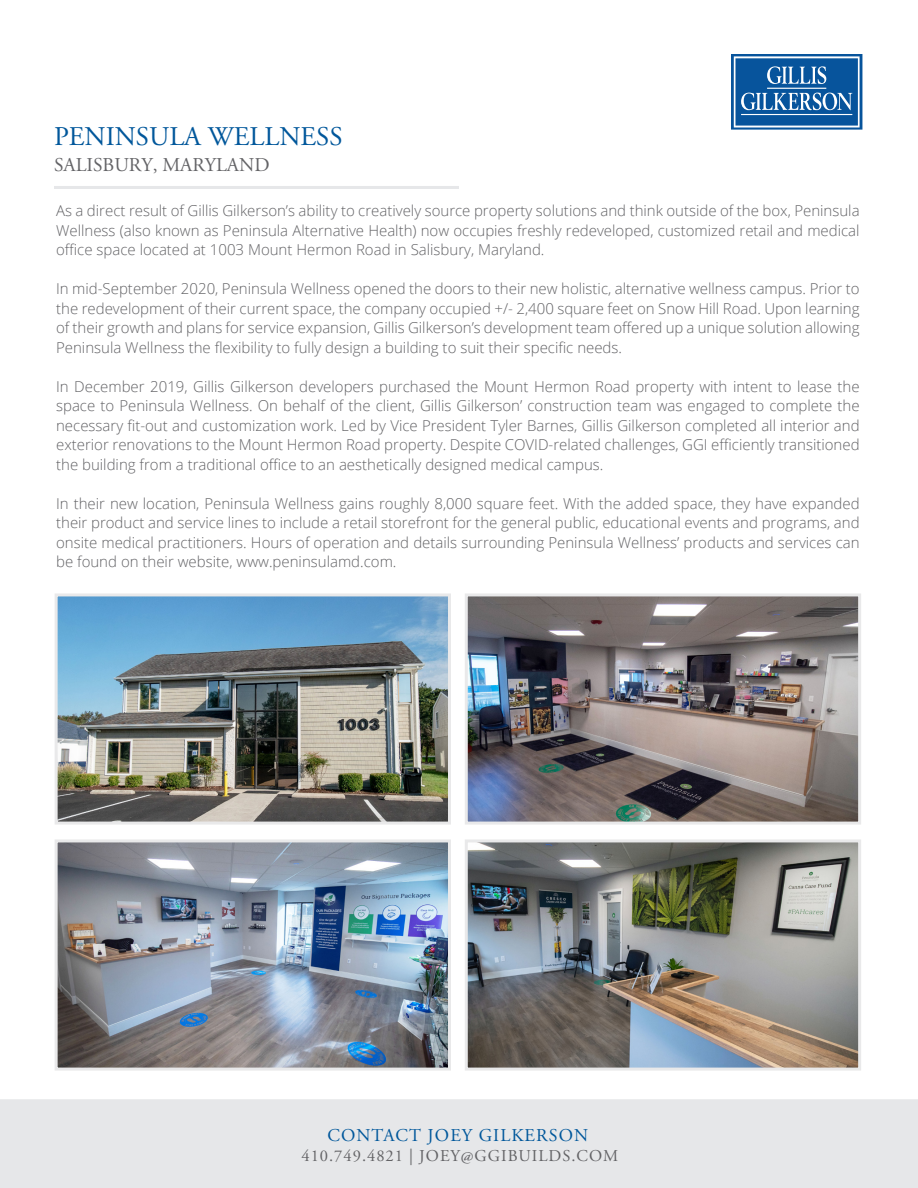
<style>
.page{position:relative;width:918px;height:1188px;background:#fff}
.page>*{position:absolute;margin:0;border:0;box-sizing:border-box;transform-origin:0 0}
.Body_Text_1{font:27px "Adobe Garamond Pro";color:#00579b}
.Body_Text_1-2{font:19.5px "Adobe Garamond Pro";color:#636366}
.t1{font:18px "Adobe Garamond Pro";letter-spacing:.06em;color:#00579b}
.t2{font:16.5px "Adobe Garamond Pro";letter-spacing:.06em;color:#636366}
.t3{font:300 15px/19.5px "Open Sans";color:#636366;text-align:justify}
</style>
<div class="page">
<hr style="left:54px;top:186px;width:405px;height:3px;background:#e6e7e9">
<div style="left:0;top:1099px;width:918px;height:89px;background:#e6e7e9"></div>
<svg style="left:731px;top:54px;width:131px;height:76px;background:#3775af"></svg>
<img style="left:59px;top:843px;width:388px;height:224px">
<div style="left:55px;top:839px;width:396px;height:232px;border:3px solid #e9e9ea"></div>
<img style="left:59px;top:597px;width:388px;height:224px">
<div style="left:55px;top:593px;width:396px;height:232px;border:3px solid #e9e9ea"></div>
<img style="left:469px;top:843px;width:388px;height:224px">
<div style="left:465px;top:839px;width:396px;height:232px;border:3px solid #e9e9ea"></div>
<img style="left:469px;top:597px;width:388px;height:224px">
<div style="left:465px;top:593px;width:396px;height:232px;border:3px solid #e9e9ea"></div>
<p class="Body_Text_1" style="left:54px;top:120px;width:290px">PENINSULA WELLNESS</p>
<p class="Body_Text_1-2" style="left:54px;top:153px;width:217px">SALISBURY, MARYLAND</p>
<p class="t3" style="left:56px;top:201px;width:805px">As a direct result of Gillis Gilkerson’s ability to creatively source property solutions and think outside of the box, Peninsula Wellness (also known as Peninsula Alternative Health) now occupies freshly redeveloped, customized retail and medical office space located at 1003 Mount Hermon Road in Salisbury, Maryland.</p>
<p class="t3" style="left:56px;top:279px;width:805px">In mid-September 2020, Peninsula Wellness opened the doors to their new holistic, alternative wellness campus. Prior to the redevelopment of their current space, the company occupied +/- 2,400 square feet on Snow Hill Road. Upon learning of their growth and plans for service expansion, Gillis Gilkerson’s development team offered up a unique solution allowing Peninsula Wellness the flexibility to fully design a building to suit their specific needs.</p>
<p class="t3" style="left:56px;top:376px;width:805px">In December 2019, Gillis Gilkerson developers purchased the Mount Hermon Road property with intent to lease the space to Peninsula Wellness. On behalf of the client, Gillis Gilkerson’ construction team was engaged to complete the necessary fit-out and customization work. Led by Vice President Tyler Barnes, Gillis Gilkerson completed all interior and exterior renovations to the Mount Hermon Road property. Despite COVID-related challenges, GGI efficiently transitioned the building from a traditional office to an aesthetically designed medical campus.</p>
<p class="t3" style="left:56px;top:493px;width:805px">In their new location, Peninsula Wellness gains roughly 8,000 square feet. With the added space, they have expanded their product and service lines to include a retail storefront for the general public, educational events and programs, and onsite medical practitioners. Hours of operation and details surrounding Peninsula Wellness’ products and services can be found on their website, www.peninsulamd.com.</p>
<p class="t1" style="left:327px;top:1124px;width:262px">CONTACT JOEY GILKERSON</p>
<p class="t2" style="left:301px;top:1145px;width:318px">410.749.4821 | JOEY@GGIBUILDS.COM</p>
</div>
